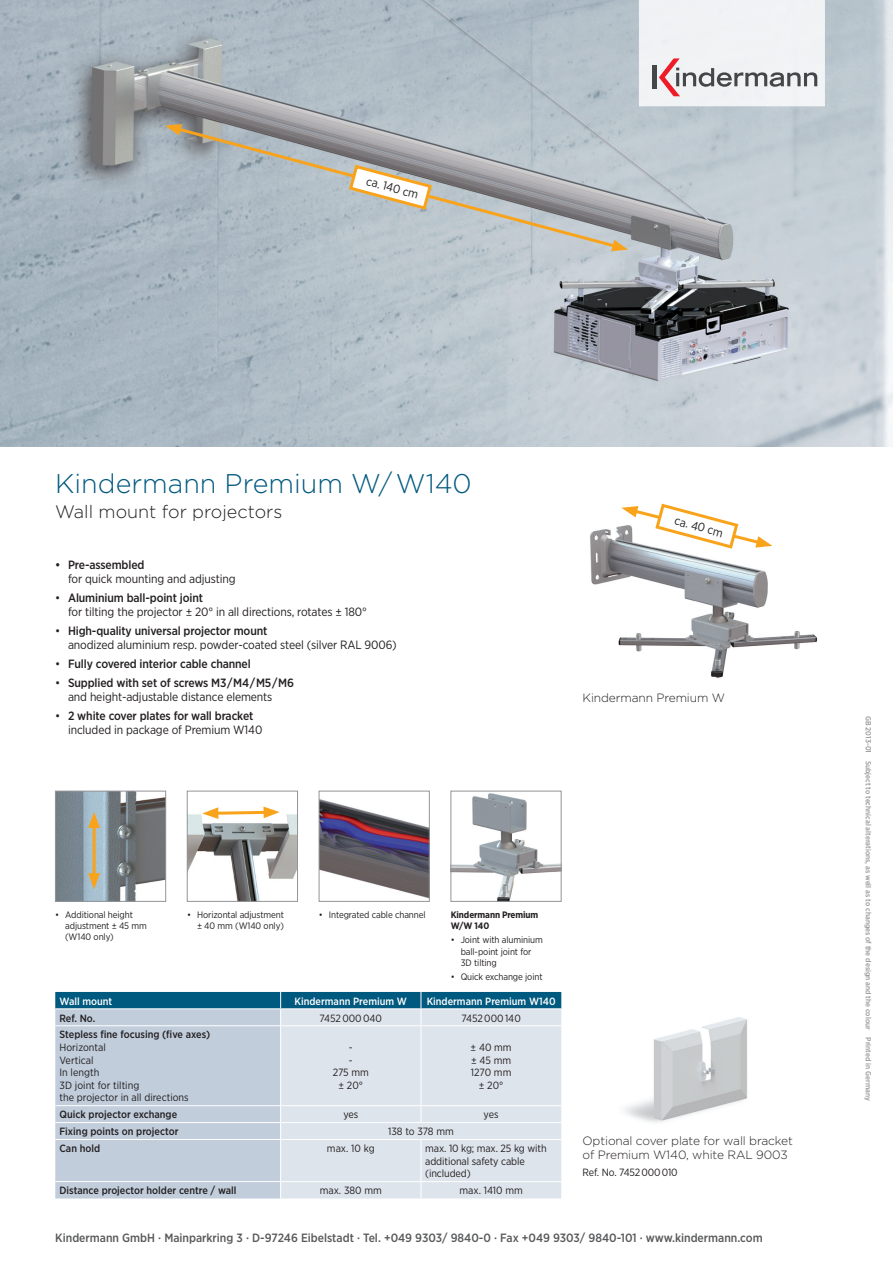
<style>
.page{position:relative;width:893px;height:1263px;background:#fff}
.page>*{position:absolute;margin:0;border:0;box-sizing:border-box;transform-origin:0 0}
.t1{font:300 27px "Gotham";color:#00597f}
.t2{font:300 18px "Gotham";color:#231f20}
.t3{font:12px/14.4px "Gotham Narrow";letter-spacing:-.01em;color:#231f20}
.t4{font:500 12px "Gotham Narrow";color:#57585a}
.t5{font:300 12px/14.4px "Gotham";letter-spacing:-.01em;color:#231f20}
.t6{font:500 12px "Gotham Narrow";letter-spacing:-.01em;color:#231f20}
.t7{font:10.5px/12.6px "Gotham Narrow";color:#231f20}
.t8{font:500 10.5px "Gotham Narrow";color:#231f20}
.t9{font:500 10.5px "Gotham Narrow";color:#fff}
.t10{font:9.3px/11.2px "Gotham Narrow";letter-spacing:-.01em;color:#231f20}
.t11{font:700 9.3px/11.2px "Gotham Narrow";letter-spacing:-.01em;color:#231f20}
.t12{font:500 7.5px "Gotham Narrow";color:#939598}
.s1{font-weight:500}
.s2{font-weight:400}
</style>
<div class="page">
<img style="left:0;top:0;width:893px;height:446px">
<svg style="left:639px;top:0;width:186px;height:106px"></svg>
<img style="left:624px;top:1017px;width:123px;height:106px">
<svg style="left:55px;top:992px;width:506px;height:206px;background:#c2d0dd"></svg>
<img style="left:590px;top:526px;width:228px;height:153px">
<img style="left:189px;top:814px;width:107px;height:85px">
<div style="left:187px;top:791px;width:111px;height:110px;border:1px solid #939598"></div>
<img style="left:321px;top:799px;width:106px;height:99px">
<div style="left:319px;top:791px;width:110px;height:110px;border:1px solid #939598"></div>
<img style="left:453px;top:793px;width:106px;height:106px">
<div style="left:451px;top:791px;width:110px;height:110px;border:1px solid #939598"></div>
<img style="left:57px;top:793px;width:107px;height:106px">
<div style="left:55px;top:791px;width:111px;height:110px;border:1px solid #939598"></div>
<hr style="left:93px;top:822px;width:3px;height:57px;background:#f9a31b">
<svg style="left:88px;top:812px;width:12px;height:16px"></svg>
<svg style="left:88px;top:873px;width:12px;height:16px"></svg>
<svg style="left:202px;top:806px;width:78px;height:13px"></svg>
<svg style="left:171px;top:125px;width:451px;height:126px;background:#afb5b9"></svg>
<svg style="left:165px;top:124px;width:17px;height:11px"></svg>
<svg style="left:611px;top:240px;width:17px;height:11px"></svg>
<svg style="left:347px;top:163px;width:87px;height:49px"></svg>
<svg style="left:621px;top:503px;width:151px;height:47px"></svg>
<p class="t3" style="left:369px;top:174px;width:55px;rotate:15deg">ca. 140 cm</p>
<h1 class="t1" style="left:55px;top:466px;width:418px">Kindermann Premium W / W140</h1>
<h2 class="t2" style="left:55px;top:501px;width:229px">Wall mount for projectors</h2>
<p class="t6" style="left:55px;top:557px;width:91px">• Pre-assembled</p>
<p class="t3" style="left:68px;top:572px;width:169px">for quick mounting and adjusting</p>
<p class="t3" style="left:68px;top:590px;width:300px;text-indent:-13px">• <span class="s1">Aluminium ball-point joint<br></span>for tilting the projector ± 20° in all directions, rotates ± 180°</p>
<p class="t3" style="left:68px;top:623px;width:330px;text-indent:-13px">• <span class="s1">High-quality universal projector mount<br></span>anodized aluminium resp. powder-coated steel (silver RAL 9006)</p>
<p class="t6" style="left:55px;top:656px;width:197px"><span class="s2">•</span> Fully covered interior cable channel</p>
<p class="t3" style="left:68px;top:675px;width:227px;text-indent:-13px">• <span class="s1">Supplied with set of screws M3 / M4 / M5 / M6 </span>and height-adjustable distance elements</p>
<p class="t3" style="left:68px;top:708px;width:196px;text-indent:-13px">• <span class="s1">2 white cover plates for wall bracket </span>included in package of Premium W140</p>
<p class="t3" style="left:677px;top:513px;width:51px;rotate:15deg">ca. 40 cm</p>
<p class="t5" style="left:583px;top:690px;width:144px">Kindermann Premium W</p>
<p class="t10" style="left:65px;top:908px;width:83px;text-indent:-10px">• Additional height adjustment ± 45 mm (W140 only)</p>
<p class="t10" style="left:187px;top:908px;width:98px;text-align:right">• Horizontal adjustment ± 40 mm (W140 only)</p>
<p class="t10" style="left:319px;top:908px;width:108px">• Integrated cable channel</p>
<p class="t11" style="left:451px;top:909px;width:89px">Kindermann Premium<br>W/W 140</p>
<p class="t10" style="left:461px;top:934px;width:84px;text-indent:-10px">• Joint with aluminium ball-point joint for<br>3D tilting</p>
<p class="t10" style="left:451px;top:971px;width:93px">• Quick exchange joint</p>
<p class="t9" style="left:60px;top:994px;width:54px">Wall mount</p>
<p class="t9" style="left:295px;top:994px;width:114px">Kindermann Premium W</p>
<p class="t9" style="left:427px;top:994px;width:130px">Kindermann Premium W140</p>
<p class="t8" style="left:60px;top:1011px;width:37px">Ref. No.</p>
<p class="t7" style="left:320px;top:1011px;width:64px">7452 000 040</p>
<p class="t7" style="left:461px;top:1011px;width:61px">7452 000 140</p>
<p class="t8" style="left:60px;top:1028px;width:152px">Stepless fine focusing (five axes)</p>
<p class="t7" style="left:60px;top:1041px;width:131px">Horizontal<br>Vertical<br>In length<br>3D joint for tilting<br>the projector in all directions</p>
<p class="t7" style="left:333px;top:1041px;width:38px;text-align:center">-<br>-<br>275 mm ± 20°</p>
<p class="t7" style="left:471px;top:1041px;width:43px;text-align:center">± 40 mm ± 45 mm<br>1270 mm ± 20°</p>
<p class="t8" style="left:60px;top:1108px;width:119px">Quick projector exchange</p>
<p class="t7" style="left:343px;top:1108px;width:16px">yes</p>
<p class="t7" style="left:484px;top:1108px;width:16px">yes</p>
<p class="t8" style="left:60px;top:1125px;width:120px">Fixing points on projector</p>
<p class="t7" style="left:388px;top:1125px;width:67px">138 to 378 mm</p>
<p class="t8" style="left:60px;top:1142px;width:42px">Can hold</p>
<p class="t7" style="left:327px;top:1142px;width:49px">max. 10 kg</p>
<p class="t7" style="left:425px;top:1142px;width:123px">max. 10 kg; max. 25 kg with additional safety cable (included)</p>
<p class="t8" style="left:60px;top:1184px;width:179px">Distance projector holder centre / wall</p>
<p class="t7" style="left:320px;top:1184px;width:64px">max. 380 mm</p>
<p class="t7" style="left:459px;top:1184px;width:65px">max. 1410 mm</p>
<p class="t5" style="left:583px;top:1133px;width:212px">Optional cover plate for wall bracket of Premium W140, white RAL 9003</p>
<p class="t7" style="left:583px;top:1166px;width:97px">Ref. No. 7452 000 010</p>
<p class="t4" style="left:55px;top:1230px;width:709px">Kindermann GmbH · Mainparkring 3 · D-97246 Eibelstadt · Tel. +049 9303/ 9840-0 · Fax +049 9303/ 9840-101 · www.kindermann.com</p>
<p class="t12" style="left:873px;top:716px;width:386px;rotate:90deg">GB 2013-01 Subject to technical alterations, as well as to changes of the design and the colour Printed in Germany</p>
</div>
